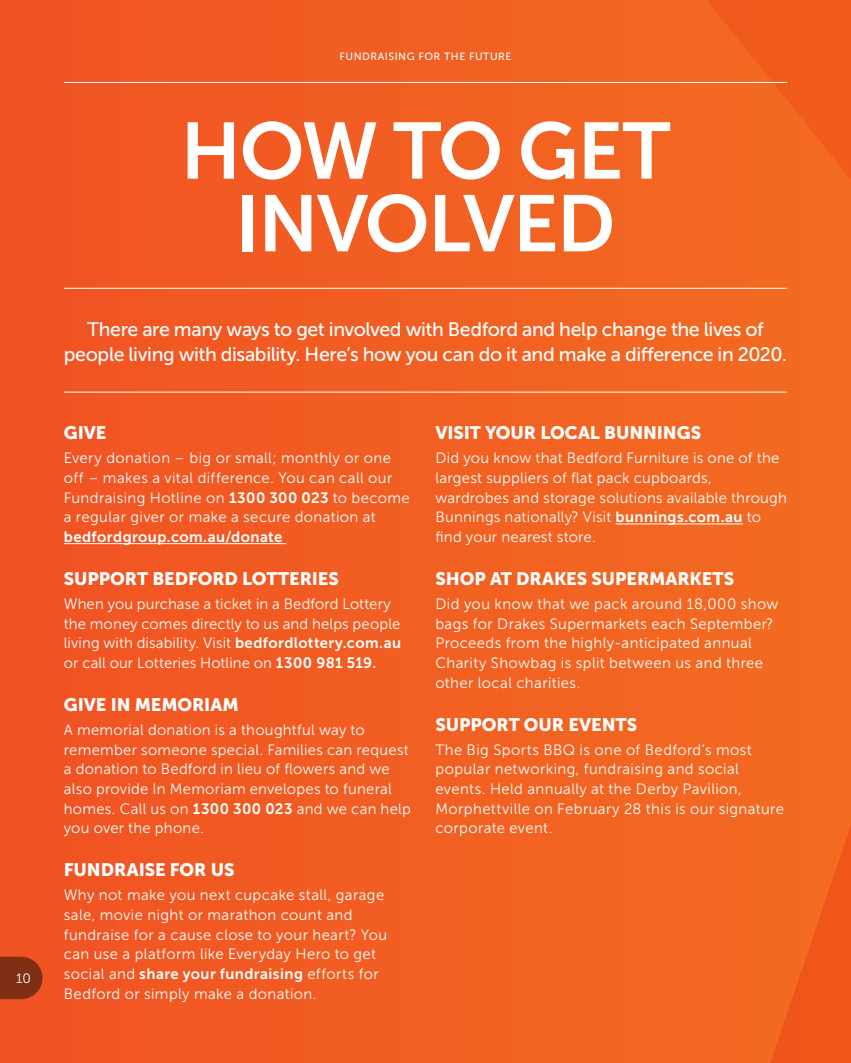
<style>
.page{position:relative;width:851px;height:1063px;background:#fff}
.page>*{position:absolute;margin:0;border:0;box-sizing:border-box;transform-origin:0 0}
.t1{font:79.5px/72.6px "Museo Sans 700";letter-spacing:-.025em;color:#fff;text-align:center}
.t2{font:19.5px/25.5px "Museo Sans 500";letter-spacing:-.02em;color:#fff;text-align:center}
.t3{font:18px "Museo Sans 900";letter-spacing:-.005em;color:#fff}
.t4{font:15px/19.6px "Museo Sans 300";letter-spacing:.02em;color:#fff}
.t5{font:15px "Museo Sans 700";letter-spacing:.03em;color:#fff}
.t6{font:13.5px "Museo Sans 300";color:#fff}
.t7{font:10.5px "Museo Sans 500";letter-spacing:.05em;color:#fff}
.s1{font-family:"Museo Sans 700"}
.s2{font-family:"Museo Sans 300"}
</style>
<div class="page">
<div style="left:0;top:0;width:577px;height:1063px;background:#f15b22"></div>
<svg style="left:577px;top:0;width:273px;height:1063px"></svg>
<hr style="left:64px;top:82px;width:723px;height:1px;background:#fff">
<hr style="left:64px;top:288px;width:723px;height:1px;background:#fff">
<hr style="left:64px;top:392px;width:723px;height:1px;background:#fff">
<hr style="left:64px;top:543px;width:222px;height:1px;background:#fff">
<hr style="left:615px;top:524px;width:128px;height:1px;background:#fff">
<svg style="left:0;top:957px;width:42px;height:42px"></svg>
<p class="t6" style="left:16px;top:971px;width:16px">10</p>
<p class="t7" style="left:339px;top:51px;width:173px">FUNDRAISING FOR THE FUTURE</p>
<h1 class="t1" style="left:180px;top:115px;width:491px">HOW TO GET<br>INVOLVED</h1>
<h2 class="t2" style="left:64px;top:316px;width:724px">There are many ways to get involved with Bedford and help change the lives of people living with disability. Here’s how you can do it and make a difference in 2020.</h2>
<p class="t3" style="left:64px;top:423px;width:44px">GIVE</p>
<p class="t4" style="left:64px;top:448px;width:347px">Every donation – big or small; monthly or one off – makes a vital difference. You can call our Fundraising Hotline on <span class="s1">1300 300 023</span> to become a regular giver or make a secure donation at</p>
<p class="t5" style="left:64px;top:529px;width:220px">bedfordgroup.com.au/donate</p>
<p class="t3" style="left:64px;top:568px;width:276px">SUPPORT BEDFORD LOTTERIES</p>
<p class="t4" style="left:64px;top:594px;width:339px">When you purchase a ticket in a Bedford Lottery the money comes directly to us and helps people living with disability. Visit <span class="s1">bedfordlottery.com.au </span>or call our Lotteries Hotline on <span class="s1">1300 981 519.</span></p>
<p class="t3" style="left:64px;top:694px;width:176px">GIVE IN MEMORIAM</p>
<p class="t4" style="left:64px;top:720px;width:348px">A memorial donation is a thoughtful way to remember someone special. Families can request a donation to Bedford in lieu of flowers and we also provide In Memoriam envelopes to funeral homes. Call us on <span class="s1">1300 300 023</span> and we can help you over the phone.</p>
<p class="t3" style="left:64px;top:860px;width:172px">FUNDRAISE FOR US</p>
<p class="t4" style="left:64px;top:885px;width:325px">Why not make you next cupcake stall, garage sale, movie night or marathon count and fundraise for a cause close to your heart? You can use a platform like Everyday Hero to get</p>
<p class="t5" style="left:64px;top:966px;width:316px"><span class="s2">social and</span> share your fundraising <span class="s2">efforts for</span></p>
<p class="t4" style="left:64px;top:984px;width:254px">Bedford or simply make a donation.</p>
<p class="t3" style="left:435px;top:423px;width:267px">VISIT YOUR LOCAL BUNNINGS</p>
<p class="t4" style="left:435px;top:448px;width:353px">Did you know that Bedford Furniture is one of the largest suppliers of flat pack cupboards, wardrobes and storage solutions available through Bunnings nationally? Visit <span class="s1">bunnings.com.au</span> to find your nearest store.</p>
<p class="t3" style="left:435px;top:568px;width:300px">SHOP AT DRAKES SUPERMARKETS</p>
<p class="t4" style="left:435px;top:594px;width:344px">Did you know that we pack around 18,000 show bags for Drakes Supermarkets each September?<br>Proceeds from the highly-anticipated annual Charity Showbag is split between us and three other local charities.</p>
<p class="t3" style="left:435px;top:714px;width:203px">SUPPORT OUR EVENTS</p>
<p class="t4" style="left:435px;top:740px;width:350px">The Big Sports BBQ is one of Bedford’s most popular networking, fundraising and social events. Held annually at the Derby Pavilion, Morphettville on February 28 this is our signature corporate event.</p>
</div>
